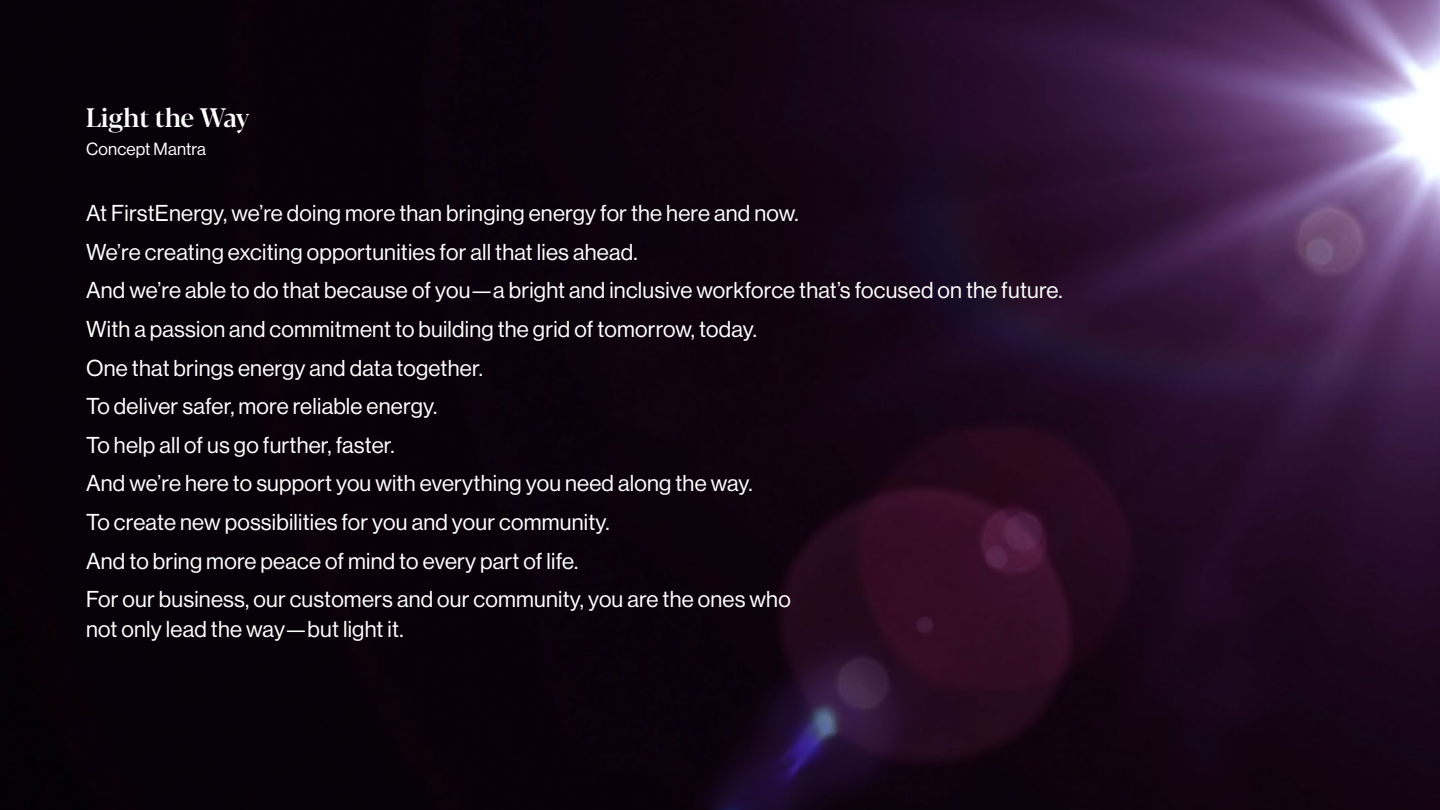
<style>
.page{position:relative;width:1440px;height:810px;background:#fff}
.page>*{position:absolute;margin:0;border:0;box-sizing:border-box;transform-origin:0 0}
.t1{font:500 26.62px "Blacker Pro Dis";letter-spacing:-.02em;color:#fff}
.t2{font:22.5px/38.6px "N Haas Grotesk DS Pro 55 Rg";letter-spacing:.01em;color:#fff}
.t3{font:17.25px "N Haas Grotesk DS Pro 55 Rg";letter-spacing:.01em;color:#fff}
</style>
<div class="page">
<img style="left:0;top:0;width:1440px;height:810px">
<p class="t1" style="left:86px;top:99px;width:165px">Light the Way</p>
<p class="t3" style="left:86px;top:139px;width:122px">Concept Mantra</p>
<p class="t2" style="left:86px;top:194px;width:978px">At FirstEnergy, we’re doing more than bringing energy for the here and now.<br>We’re creating exciting opportunities for all that lies ahead.<br>And we’re able to do that because of you—a bright and inclusive workforce that’s focused on the future.<br>With a passion and commitment to building the grid of tomorrow, today.<br>One that brings energy and data together.<br>To deliver safer, more reliable energy.<br>To help all of us go further, faster.<br>And we’re here to support you with everything you need along the way.<br>To create new possibilities for you and your community.<br>And to bring more peace of mind to every part of life.<br>For our business, our customers and our community, you are the ones who</p>
<p class="t2" style="left:86px;top:610px;width:319px">not only lead the way—but light it.</p>
</div>
